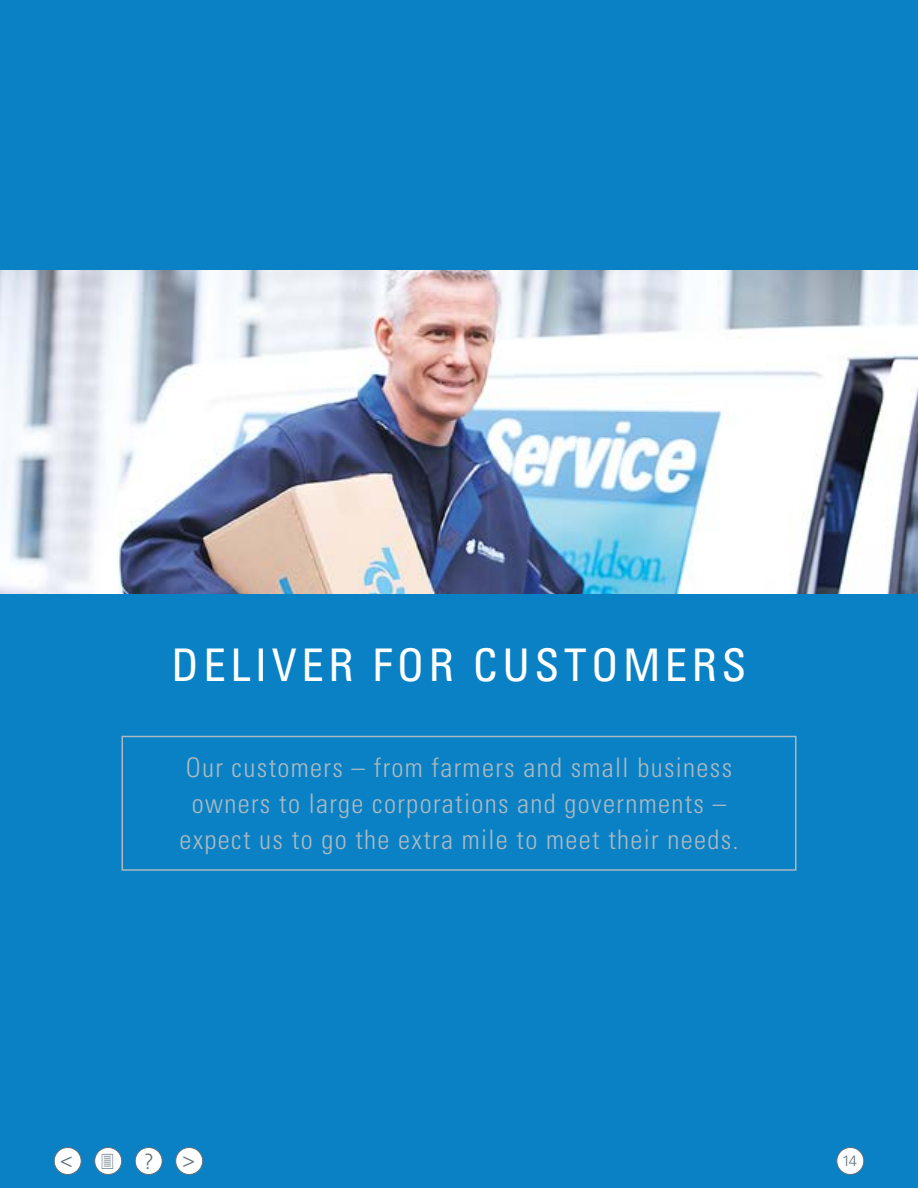
<style>
.page{position:relative;width:918px;height:1188px;background:#0a81c5}
.page>*{position:absolute;margin:0;border:0;box-sizing:border-box;transform-origin:0 0}
.t1{font:condensed 45px "Univers LT Std";letter-spacing:.1em;color:#fff}
.t2{font:300 condensed 27px/36px "Univers LT Std";letter-spacing:.05em;color:#acb9c0;text-align:center}
.t3{font:300 21px "Univers LT Std";color:#5c707c}
.t4{font:300 15px "Univers LT Std";color:#5c707c}
</style>
<div class="page">
<img style="left:0;top:270px;width:918px;height:324px">
<div style="left:122px;top:736px;width:674px;height:135px;border:2px solid #acb9c0"></div>
<div style="left:54px;top:1148px;width:27px;height:26px;background:#fff;border-radius:50%"></div>
<div style="left:54px;top:1147px;width:27px;height:28px;border:1px solid #5c707c;border-radius:50%"></div>
<div style="left:176px;top:1148px;width:27px;height:26px;background:#fff;border-radius:50%"></div>
<div style="left:176px;top:1147px;width:27px;height:28px;border:1px solid #5c707c;border-radius:50%"></div>
<div style="left:837px;top:1148px;width:27px;height:26px;background:#fff;border-radius:50%"></div>
<div style="left:837px;top:1147px;width:27px;height:28px;border:1px solid #5c707c;border-radius:50%"></div>
<div style="left:95px;top:1148px;width:27px;height:26px;background:#fff;border-radius:50%"></div>
<div style="left:94px;top:1147px;width:28px;height:28px;border:1px solid #5c707c;border-radius:50%"></div>
<div style="left:135px;top:1148px;width:27px;height:26px;background:#fff;border-radius:50%"></div>
<div style="left:135px;top:1147px;width:27px;height:28px;border:1px solid #5c707c;border-radius:50%"></div>
<h1 class="t1" style="left:171px;top:636px;width:577px">DELIVER FOR CUSTOMERS</h1>
<p class="t2" style="left:179px;top:750px;width:561px">Our customers – from farmers and small business owners to large corporations and governments – expect us to go the extra mile to meet their needs.</p>
<p class="t3" style="left:59px;top:1147px;width:15px">&lt;</p>
<p class="t3" style="left:100px;top:1149px;width:55px">✓ ?</p>
<p class="t3" style="left:182px;top:1147px;width:15px">&gt;</p>
<p class="t4" style="left:842px;top:1152px;width:16px">14</p>
</div>
